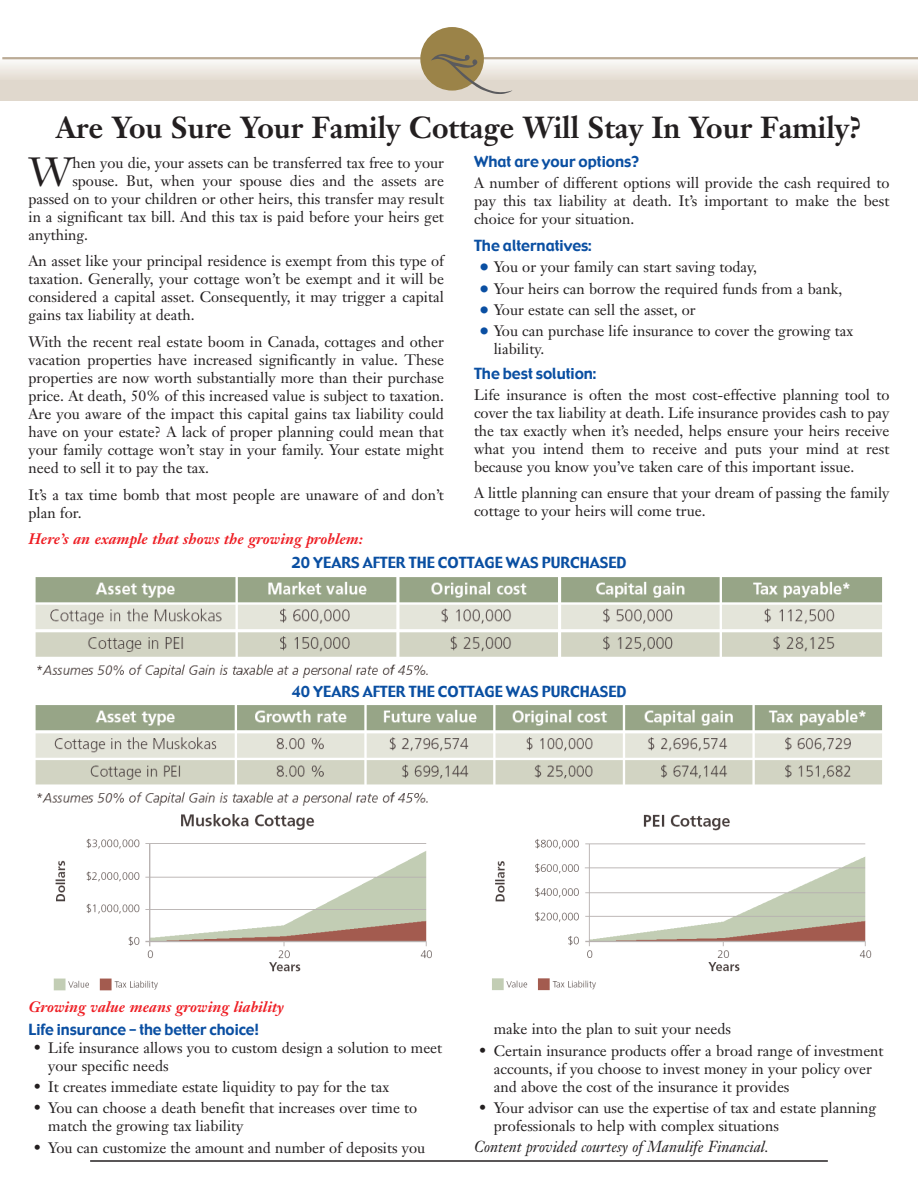
<style>
.page{position:relative;width:918px;height:1188px;background:#fff}
.page>*{position:absolute;margin:0;border:0;box-sizing:border-box;transform-origin:0 0}
.t1{font:40.2px "Janson Text";color:#231f20}
.t2{font:700 30px "Janson Text";color:#231f20;scale:.96 1}
.t3{font:italic 15.75px "Janson Text";color:#231f20}
.t4{font:15px/18px "Janson Text";color:#231f20}
.t5{font:15px "Gadget";color:#0a4fa2}
.t6{font:italic 700 15px "Janson Text";color:#ee1d23}
.s1{font-size:21px;color:#0a4fa2}
</style>
<div class="page">
<div style="left:1px;top:79px;width:917px;height:22px;background:#e0d8cd"></div>
<div style="left:0;top:58px;width:918px;height:22px;background:linear-gradient(to bottom,#fcfcfb,#e5ddd3)"></div>
<hr style="left:2px;top:57px;width:916px;height:2px;background:#bbab96">
<div style="left:420px;top:27px;width:64px;height:64px;background:#9b8348;border-radius:50%"></div>
<svg style="left:431px;top:54px;width:81px;height:40px"></svg>
<hr style="left:90px;top:1160px;width:738px;height:2px;background:#231f20">
<img style="left:35px;top:577px;width:847px;height:101px">
<img style="left:35px;top:705px;width:847px;height:101px">
<img style="left:53px;top:814px;width:379px;height:177px">
<img style="left:492px;top:814px;width:380px;height:177px">
<h2 class="t2" style="left:56px;top:115px;width:841px">Are You Sure Your Family Cottage Will Stay In Your Family?</h2>
<p class="t5" style="left:474px;top:152px;width:167px">What are your options?</p>
<p class="t4" style="left:474px;top:176px;width:417px;text-align:justify">A number of different options will provide the cash required to pay this tax liability at death. It’s important to make the best choice for your situation.</p>
<p class="t5" style="left:474px;top:236px;width:119px">The alternatives:</p>
<p class="t4" style="left:479px;top:260px;width:280px"><span class="s1">•</span> You or your family can start saving today,</p>
<p class="t4" style="left:479px;top:281px;width:365px"><span class="s1">•</span> Your heirs can borrow the required funds from a bank,</p>
<p class="t4" style="left:479px;top:302px;width:218px"><span class="s1">•</span> Your estate can sell the asset, or</p>
<p class="t4" style="left:494px;top:323px;width:361px;text-indent:-15px"><span class="s1">•</span> You can purchase life insurance to cover the growing tax liability.</p>
<p class="t5" style="left:474px;top:364px;width:123px">The best solution:</p>
<p class="t4" style="left:474px;top:387px;width:417px;text-align:justify">Life insurance is often the most cost-effective planning tool to cover the tax liability at death. Life insurance provides cash to pay the tax exactly when it’s needed, helps ensure your heirs receive what you intend them to receive and puts your mind at rest because you know you’ve taken care of this important issue.</p>
<p class="t4" style="left:474px;top:486px;width:417px">A little planning can ensure that your dream of passing the family cottage to your heirs will come true.</p>
<p class="t6" style="left:29px;top:533px;width:336px">Here’s an example that shows the growing problem:</p>
<h1 class="t1" style="left:29px;top:155px;width:45px">W</h1>
<p class="t4" style="left:72px;top:155px;width:373px">hen you die, your assets can be transferred tax free to your</p>
<p class="t4" style="left:72px;top:173px;width:373px">spouse. But, when your spouse dies and the assets are</p>
<p class="t4" style="left:28px;top:191px;width:417px">passed on to your children or other heirs, this transfer may result</p>
<p class="t4" style="left:28px;top:209px;width:417px">in a significant tax bill. And this tax is paid before your heirs get</p>
<p class="t4" style="left:28px;top:227px;width:61px">anything.</p>
<p class="t4" style="left:28px;top:254px;width:417px;text-align:justify">An asset like your principal residence is exempt from this type of taxation. Generally, your cottage won’t be exempt and it will be considered a capital asset. Consequently, it may trigger a capital gains tax liability at death.</p>
<p class="t4" style="left:28px;top:334px;width:417px;text-align:justify">With the recent real estate boom in Canada, cottages and other vacation properties have increased significantly in value. These properties are now worth substantially more than their purchase price. At death, 50% of this increased value is subject to taxation.<br>Are you aware of the impact this capital gains tax liability could have on your estate? A lack of proper planning could mean that your family cottage won’t stay in your family. Your estate might need to sell it to pay the tax.</p>
<p class="t4" style="left:28px;top:487px;width:417px">It’s a tax time bomb that most people are unaware of and don’t plan for.</p>
<p class="t5" style="left:292px;top:553px;width:336px">20 YEARS AFTER THE COTTAGE WAS PURCHASED</p>
<p class="t5" style="left:292px;top:682px;width:336px">40 YEARS AFTER THE COTTAGE WAS PURCHASED</p>
<p class="t6" style="left:29px;top:1001px;width:257px">Growing value means growing liability</p>
<p class="t5" style="left:28px;top:1020px;width:232px">Life insurance – the better choice!</p>
<p class="t4" style="left:48px;top:1040px;width:395px;text-indent:-15px">• Life insurance allows you to custom design a solution to meet your specific needs</p>
<p class="t4" style="left:33px;top:1079px;width:357px">• It creates immediate estate liquidity to pay for the tax</p>
<p class="t4" style="left:48px;top:1101px;width:370px;text-indent:-15px">• You can choose a death benefit that increases over time to match the growing tax liability</p>
<p class="t4" style="left:33px;top:1140px;width:393px">• You can customize the amount and number of deposits you</p>
<p class="t4" style="left:494px;top:1022px;width:239px">make into the plan to suit your needs</p>
<p class="t4" style="left:494px;top:1043px;width:391px;text-indent:-15px">• Certain insurance products offer a broad range of investment accounts, if you choose to invest money in your policy over and above the cost of the insurance it provides</p>
<p class="t4" style="left:494px;top:1100px;width:384px;text-indent:-15px">• Your advisor can use the expertise of tax and estate planning professionals to help with complex situations</p>
<p class="t3" style="left:474px;top:1141px;width:296px">Content provided courtesy of Manulife Financial.</p>
</div>
